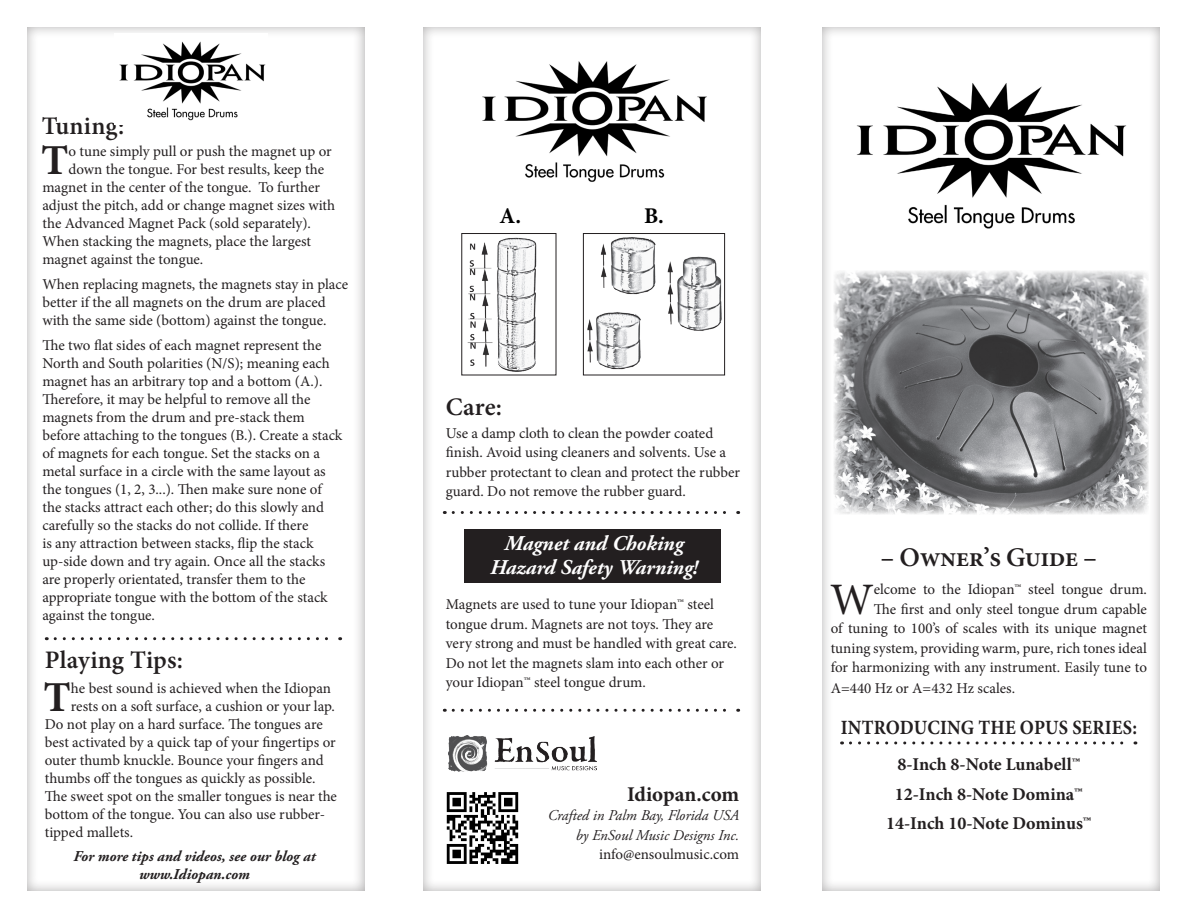
<style>
.page{position:relative;width:1188px;height:918px;background:#fff}
.page>*{position:absolute;margin:0;border:0;box-sizing:border-box;transform-origin:0 0}
.t1{font:45px "Minion Pro";color:#231f20}
.t2{font:700 42.75px "Minion Pro";color:#231f20}
.t3{font:600 27px "Minion Pro";letter-spacing:-.02em;color:#231f20}
.t4{font:600 25.2px "Minion Pro";letter-spacing:.005em;color:#231f20}
.t5{font:700 22.5px "Minion Pro";color:#000}
.t6{font:italic 700 21px/24px "Adobe Garamond Pro";color:#fff;text-align:center}
.t7{font:700 21px "Minion Pro";color:#231f20}
.t8{font:700 20.25px "Minion Pro";letter-spacing:.01em;color:#231f20;scale:.91 1}
.t9{font:700 18px "Minion Pro";color:#231f20}
.t10{font:15px/18px "Minion Pro";letter-spacing:-.005em;color:#231f20}
.t11{font:italic 15px/19.5px "Adobe Garamond Pro";color:#231f20;text-align:right}
.t12{font:italic 700 15px/18px "Adobe Garamond Pro";color:#231f20;text-align:center}
.s1{font-family:"Minion Pro";font-style:normal}
</style>
<div class="page">
<div style="left:820px;top:27px;width:340px;height:865px;background:#231f20;opacity:.4"></div>
<img style="left:834px;top:271px;width:315px;height:243px">
<div style="left:421px;top:27px;width:340px;height:865px;background:#231f20;opacity:.4"></div>
<img style="left:446px;top:787px;width:83px;height:83px">
<img style="left:448px;top:735px;width:148px;height:37px">
<svg style="left:453px;top:511px;width:286px;height:3px"></svg>
<svg style="left:453px;top:709px;width:286px;height:3px"></svg>
<svg style="left:850px;top:741px;width:286px;height:3px"></svg>
<img style="left:475px;top:48px;width:235px;height:140px">
<img style="left:848px;top:68px;width:282px;height:167px">
<div style="left:464px;top:529px;width:257px;height:54px;background:#231f20"></div>
<svg style="left:55px;top:637px;width:286px;height:3px"></svg>
<img style="left:119px;top:41px;width:147px;height:80px">
<svg style="left:494px;top:176px;width:27px;height:54px"></svg>
<div style="left:514px;top:217px;width:9px;height:9px;border:6px solid #fff;border-radius:50%"></div>
<svg style="left:639px;top:200px;width:26px;height:29px"></svg>
<div style="left:656px;top:217px;width:10px;height:9px;border:6px solid #fff;border-radius:50%"></div>
<img style="left:585px;top:235px;width:138px;height:138px">
<div style="left:583px;top:233px;width:142px;height:142px;border:1px solid #231f20"></div>
<img style="left:463px;top:235px;width:91px;height:138px">
<div style="left:461px;top:233px;width:95px;height:142px;border:1px solid #231f20"></div>
<p class="t4" style="left:42px;top:108px;width:84px">Tuning:</p>
<p class="t2" style="left:41px;top:131px;width:29px">T</p>
<p class="t10" style="left:69px;top:143px;width:265px">o tune simply pull or push the magnet up or</p>
<p class="t10" style="left:69px;top:161px;width:257px">down the tongue. For best results, keep the</p>
<p class="t10" style="left:42px;top:179px;width:279px">magnet in the center of the tongue. To further</p>
<p class="t10" style="left:42px;top:197px;width:294px">adjust the pitch, add or change magnet sizes with</p>
<p class="t10" style="left:42px;top:215px;width:270px">the Advanced Magnet Pack (sold separately).</p>
<p class="t10" style="left:42px;top:233px;width:270px">When stacking the magnets, place the largest</p>
<p class="t10" style="left:42px;top:251px;width:162px">magnet against the tongue.</p>
<p class="t10" style="left:42px;top:276px;width:307px">When replacing magnets, the magnets stay in place better if the all magnets on the drum are placed with the same side (bottom) against the tongue.</p>
<p class="t10" style="left:42px;top:336px;width:301px">The two flat sides of each magnet represent the North and South polarities (N/S); meaning each magnet has an arbitrary top and a bottom (A.).<br>Therefore, it may be helpful to remove all the magnets from the drum and pre-stack them before attaching to the tongues (B.). Create a stack of magnets for each tongue. Set the stacks on a metal surface in a circle with the same layout as the tongues (1, 2, 3...). Then make sure none of the stacks attract each other; do this slowly and carefully so the stacks do not collide. If there<br>is any attraction between stacks, flip the stack up-side down and try again. Once all the stacks are properly orientated, transfer them to the appropriate tongue with the bottom of the stack against the tongue.</p>
<p class="t4" style="left:45px;top:643px;width:140px">Playing Tips:</p>
<p class="t2" style="left:44px;top:667px;width:29px">T</p>
<p class="t10" style="left:71px;top:679px;width:262px">he best sound is achieved when the Idiopan</p>
<p class="t10" style="left:71px;top:697px;width:266px">rests on a soft surface, a cushion or your lap.</p>
<p class="t10" style="left:45px;top:715px;width:279px">Do not play on a hard surface. The tongues are</p>
<p class="t10" style="left:45px;top:733px;width:293px">best activated by a quick tap of your fingertips or</p>
<p class="t10" style="left:45px;top:751px;width:281px">outer thumb knuckle. Bounce your fingers and</p>
<p class="t10" style="left:45px;top:769px;width:272px">thumbs off the tongues as quickly as possible.</p>
<p class="t10" style="left:45px;top:787px;width:294px">The sweet spot on the smaller tongues is near the</p>
<p class="t10" style="left:45px;top:805px;width:282px">bottom of the tongue. You can also use rubber-</p>
<p class="t10" style="left:45px;top:823px;width:90px">tipped mallets.</p>
<p class="t12" style="left:73px;top:848px;width:244px">For more tips and videos, see our blog at www.Idiopan.com</p>
<p class="t5" style="left:500px;top:200px;width:23px">A.</p>
<p class="t5" style="left:644px;top:200px;width:21px">B.</p>
<p class="t4" style="left:446px;top:389px;width:58px">Care:</p>
<p class="t10" style="left:446px;top:423px;width:296px;line-height:19.5px">Use a damp cloth to clean the powder coated finish. Avoid using cleaners and solvents. Use a rubber protectant to clean and protect the rubber guard. Do not remove the rubber guard.</p>
<p class="t6" style="left:490px;top:532px;width:209px">Magnet and Choking<br>Hazard Safety Warning!</p>
<p class="t10" style="left:446px;top:595px;width:293px;line-height:19.5px">Magnets are used to tune your Idiopan™ steel tongue drum. Magnets are not toys. They are very strong and must be handled with great care.<br>Do not let the magnets slam into each other or your Idiopan™ steel tongue drum.</p>
<p class="t7" style="left:627px;top:779px;width:114px">Idiopan.com</p>
<p class="t11" style="left:548px;top:806px;width:193px">Crafted in Palm Bay, Florida USA by EnSoul Music Designs Inc. <span class="s1">info@ensoulmusic.com</span></p>
<p class="t3" style="left:881px;top:539px;width:218px">– Owner’s Guide –</p>
<p class="t10" style="left:831px;top:580px;width:318px;line-height:19.5px;text-align:right">elcome to the Idiopan™ steel tongue drum.<br>The first and only steel tongue drum capable<br>of tuning to 100’s of scales with its unique magnet tuning system, providing warm, pure, rich tones ideal for harmonizing with any instrument. Easily tune to</p>
<p class="t10" style="left:831px;top:680px;width:186px">A=440 Hz or A=432 Hz scales.</p>
<p class="t8" style="left:841px;top:714px;width:327px">INTRODUCING THE OPUS SERIES:</p>
<p class="t9" style="left:897px;top:752px;width:185px">8-Inch 8-Note Lunabell™</p>
<p class="t9" style="left:895px;top:781px;width:190px">12-Inch 8-Note Domina™</p>
<p class="t9" style="left:886px;top:811px;width:207px">14-Inch 10-Note Dominus™</p>
<p class="t1" style="left:830px;top:569px;width:45px">W</p>
</div>
